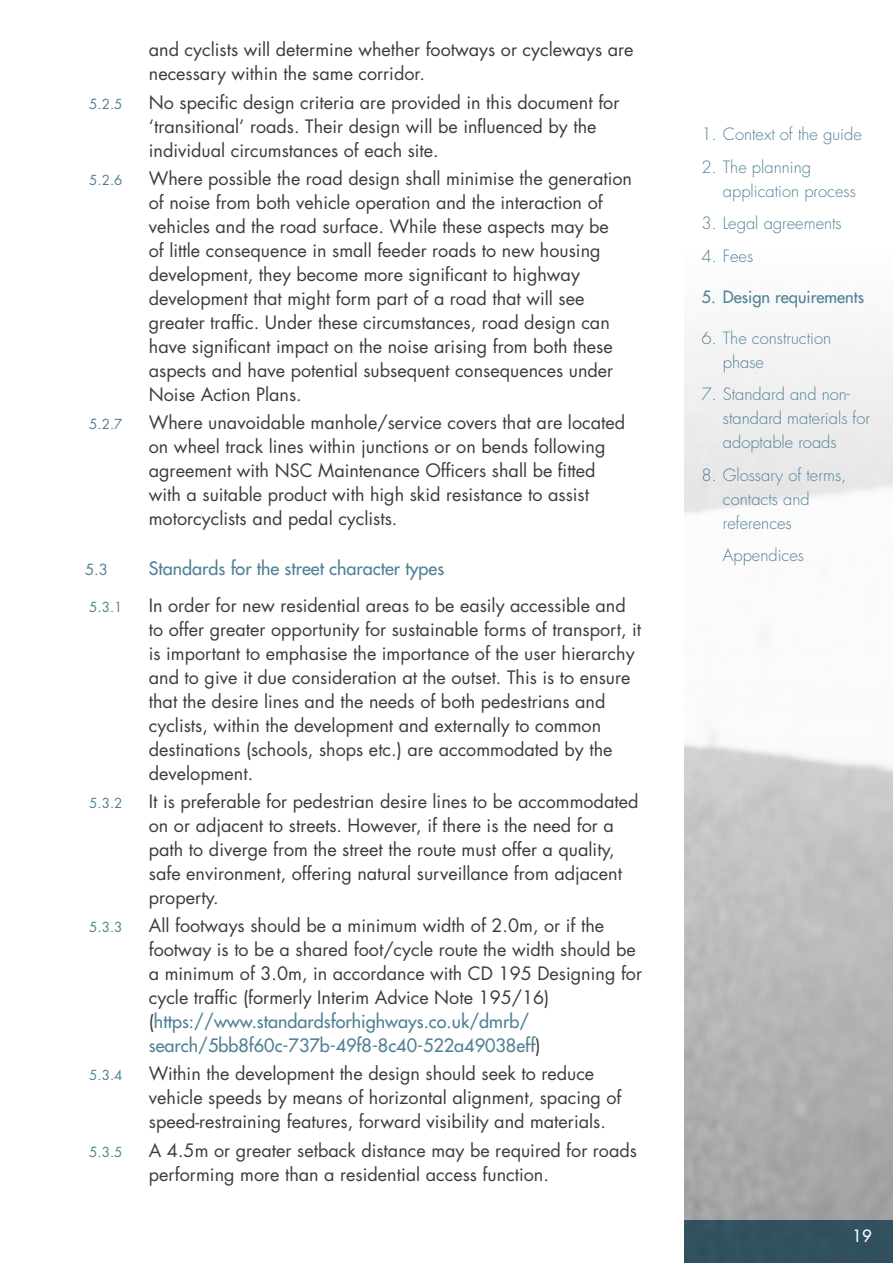
<style>
.page{position:relative;width:893px;height:1263px;background:#fff}
.page>*{position:absolute;margin:0;border:0;box-sizing:border-box;transform-origin:0 0}
.NSC_Numb_L3__P{font:18px/24px "Futura LT";color:#3c3c3b}
.NSC_Numb_L2__H2{font:18px "Futura LT";color:#518196}
.t1{font:300 16.5px/24px "Futura LT";color:#518196}
.t2{font:16.5px "Futura LT";color:#518196}
.t3{font:16.5px "Futura LT";color:#fff}
.NSC_Numb_L2__H2-2{font:15px "Futura LT";color:#518196}
.NSC_Numb_L3__P-2{font:13.5px "Futura LT";color:#518196}
.s1{color:#518196}
</style>
<div class="page">
<div style="left:685px;top:1220px;width:208px;height:43px;background:#32515f"></div>
<p class="NSC_Numb_L3__P" style="left:149px;top:38px;width:486px">and cyclists will determine whether footways or cycleways are necessary within the same corridor.</p>
<p class="NSC_Numb_L3__P-2" style="left:89px;top:95px;width:35px">5.2.5</p>
<p class="NSC_Numb_L3__P" style="left:149px;top:90px;width:472px">No specific design criteria are provided in this document for ‘transitional’ roads. Their design will be influenced by the individual circumstances of each site.</p>
<p class="NSC_Numb_L3__P-2" style="left:89px;top:171px;width:35px">5.2.6</p>
<p class="NSC_Numb_L3__P" style="left:149px;top:167px;width:485px">Where possible the road design shall minimise the generation of noise from both vehicle operation and the interaction of vehicles and the road surface. While these aspects may be<br>of little consequence in small feeder roads to new housing development, they become more significant to highway development that might form part of a road that will see greater traffic. Under these circumstances, road design can have significant impact on the noise arising from both these aspects and have potential subsequent consequences under Noise Action Plans.</p>
<p class="NSC_Numb_L3__P-2" style="left:89px;top:416px;width:35px">5.2.7</p>
<p class="NSC_Numb_L3__P" style="left:149px;top:411px;width:478px">Where unavoidable manhole/service covers that are located on wheel track lines within junctions or on bends following agreement with NSC Maintenance Officers shall be fitted with a suitable product with high skid resistance to assist motorcyclists and pedal cyclists.</p>
<h2 class="NSC_Numb_L2__H2-2" style="left:85px;top:560px;width:25px">5.3</h2>
<h2 class="NSC_Numb_L2__H2" style="left:149px;top:556px;width:297px">Standards for the street character types</h2>
<p class="NSC_Numb_L3__P-2" style="left:89px;top:598px;width:35px">5.3.1</p>
<p class="NSC_Numb_L3__P" style="left:149px;top:593px;width:494px">In order for new residential areas to be easily accessible and to offer greater opportunity for sustainable forms of transport, it is important to emphasise the importance of the user hierarchy and to give it due consideration at the outset. This is to ensure that the desire lines and the needs of both pedestrians and cyclists, within the development and externally to common destinations (schools, shops etc.) are accommodated by the development.</p>
<p class="NSC_Numb_L3__P-2" style="left:89px;top:794px;width:35px">5.3.2</p>
<p class="NSC_Numb_L3__P" style="left:149px;top:789px;width:491px">It is preferable for pedestrian desire lines to be accommodated on or adjacent to streets. However, if there is the need for a path to diverge from the street the route must offer a quality, safe environment, offering natural surveillance from adjacent property.</p>
<p class="NSC_Numb_L3__P-2" style="left:89px;top:918px;width:35px">5.3.3</p>
<p class="NSC_Numb_L3__P" style="left:149px;top:914px;width:495px">All footways should be a minimum width of 2.0m, or if the footway is to be a shared foot/cycle route the width should be a minimum of 3.0m, in accordance with CD 195 Designing for cycle traffic (formerly Interim Advice Note 195/16) (<span class="s1">https://www.standardsforhighways.co.uk/dmrb/ search/5bb8f60c-737b-49f8-8c40-522a49038eff</span>)</p>
<p class="NSC_Numb_L3__P-2" style="left:89px;top:1067px;width:35px">5.3.4</p>
<p class="NSC_Numb_L3__P" style="left:149px;top:1062px;width:474px">Within the development the design should seek to reduce vehicle speeds by means of horizontal alignment, spacing of speed-restraining features, forward visibility and materials.</p>
<p class="NSC_Numb_L3__P-2" style="left:89px;top:1143px;width:35px">5.3.5</p>
<p class="NSC_Numb_L3__P" style="left:149px;top:1138px;width:490px">A 4.5m or greater setback distance may be required for roads performing more than a residential access function.</p>
<p class="t1" style="left:702px;top:123px;width:162px">1. Context of the guide</p>
<p class="t1" style="left:723px;top:155px;width:135px;text-indent:-21px">2. The planning application process</p>
<p class="t1" style="left:702px;top:212px;width:142px">3. Legal agreements</p>
<p class="t1" style="left:702px;top:244px;width:53px">4. Fees</p>
<p class="t2" style="left:702px;top:286px;width:164px">5. Design requirements</p>
<p class="t1" style="left:723px;top:326px;width:110px;text-indent:-21px">6. The construction phase</p>
<p class="t1" style="left:723px;top:383px;width:149px;text-indent:-21px">7. Standard and non&shy;standard materials for adoptable roads</p>
<p class="t1" style="left:723px;top:463px;width:125px;text-indent:-21px">8. Glossary of terms, contacts and references</p>
<p class="t1" style="left:723px;top:544px;width:83px">Appendices</p>
<p class="t3" style="left:853px;top:1225px;width:21px">19</p>
</div>
